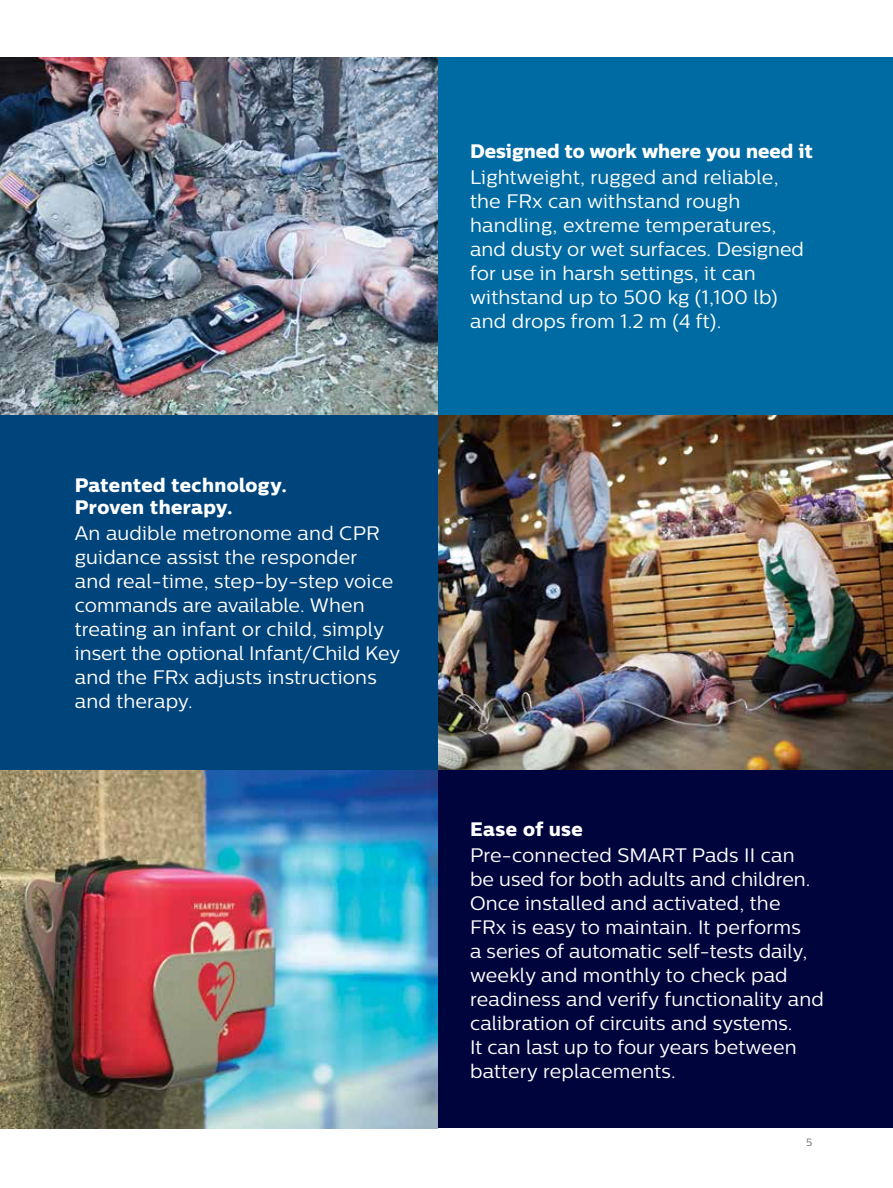
<style>
.page{position:relative;width:893px;height:1188px;background:#fff}
.page>*{position:absolute;margin:0;border:0;box-sizing:border-box;transform-origin:0 0}
.t1{font:19.5px/24px "Centrale Sans";letter-spacing:.01em;color:#fff}
.t2{font:19.5px/22.5px "Centrale Sans X Bold";letter-spacing:.005em;color:#fff}
.t3{font:10.5px "Centrale Sans";color:#636466}
</style>
<div class="page">
<img style="left:438px;top:415px;width:455px;height:356px">
<div style="left:438px;top:57px;width:455px;height:358px;background:#006ba3"></div>
<div style="left:0;top:415px;width:438px;height:357px;background:#00447c"></div>
<div style="left:438px;top:771px;width:455px;height:357px;background:#00043d"></div>
<img style="left:0;top:771px;width:438px;height:357px">
<img style="left:0;top:57px;width:438px;height:358px">
<p class="t2" style="left:75px;top:473px;width:214px">Patented technology.<br>Proven therapy.</p>
<p class="t1" style="left:75px;top:521px;width:327px">An audible metronome and CPR guidance assist the responder<br>and real-time, step-by-step voice commands are available. When treating an infant or child, simply insert the optional Infant/Child Key and the FRx adjusts instructions and therapy.</p>
<p class="t2" style="left:470px;top:140px;width:344px">Designed to work where you need it</p>
<p class="t1" style="left:470px;top:165px;width:335px">Lightweight, rugged and reliable, the FRx can withstand rough handling, extreme temperatures, and dusty or wet surfaces. Designed for use in harsh settings, it can withstand up to 500 kg (1,100 lb) and drops from 1.2 m (4 ft).</p>
<p class="t2" style="left:470px;top:818px;width:114px">Ease of use</p>
<p class="t1" style="left:470px;top:843px;width:355px">Pre-connected SMART Pads II can<br>be used for both adults and children.<br>Once installed and activated, the<br>FRx is easy to maintain. It performs<br>a series of automatic self-tests daily, weekly and monthly to check pad readiness and verify functionality and calibration of circuits and systems.<br>It can last up to four years between battery replacements.</p>
<p class="t3" style="left:806px;top:1136px;width:8px">5</p>
</div>
